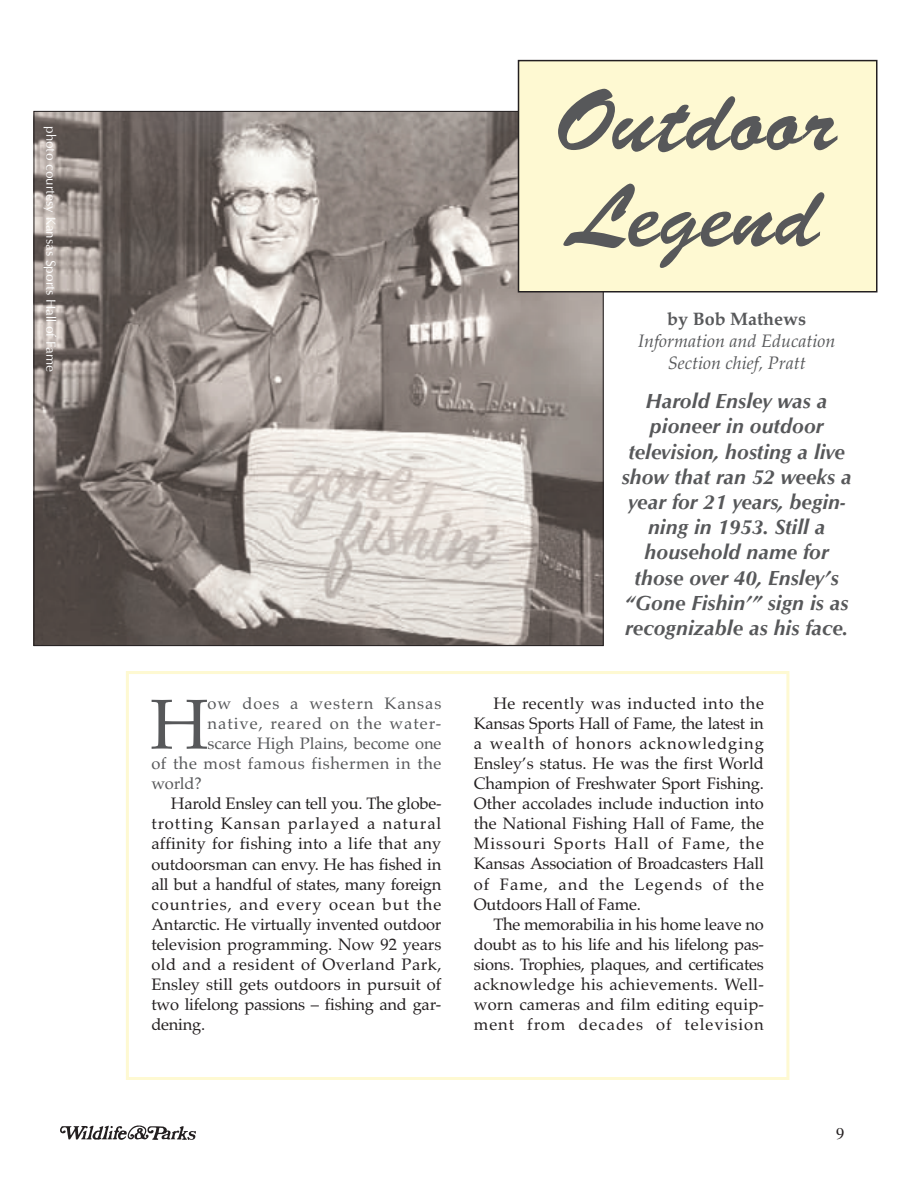
<style>
.page{position:relative;width:918px;height:1188px;background:#fff}
.page>*{position:absolute;margin:0;border:0;box-sizing:border-box;transform-origin:0 0}
.t1{font:90px/96px "Brush Script DTC";color:#57585a}
.t2{font:70.65px "Palatino";color:#57585a}
.t3{font:21px/25.2px "Optimum Bold Italic DTC";color:#57585a;text-align:center}
.t4{font:italic 18px/21.9px "Palatino";color:#57585a;text-align:center}
.t5{font:700 18px "Palatino";color:#57585a}
.t6{font:16.5px/20.1px "Palatino";color:#231f20;text-align:justify}
.t7{font:16.5px "Palatino";letter-spacing:.06em;color:#57585a}
.t8{font:16.5px "Palatino";letter-spacing:.035em;color:#57585a}
.t9{font:16.5px "Palatino";letter-spacing:-.005em;color:#57585a}
.t10{font:16.5px "Times";color:#231f20}
.t11{font:13.5px "Optimum Roman DTC";color:#fff}
</style>
<div class="page">
<svg style="left:60px;top:1125px;width:136px;height:15px"></svg>
<div style="left:126px;top:671px;width:663px;height:409px;border:3px solid #fef9d2"></div>
<img style="left:36px;top:113px;width:566px;height:531px">
<div style="left:519px;top:61px;width:358px;height:231px;background:#fef9d2"></div>
<div style="left:518px;top:60px;width:360px;height:232px;border:2px solid #231f20"></div>
<p class="t11" style="left:56px;top:126px;width:248px;rotate:90deg">photo courtesy Kansas Sports Hall of Fame</p>
<h2 class="t2" style="left:150px;top:697px;width:60px">H</h2>
<p class="t7" style="left:208px;top:697px;width:235px">ow does a western Kansas</p>
<p class="t7" style="left:208px;top:717px;width:235px">native, reared on the water-</p>
<p class="t9" style="left:208px;top:737px;width:235px">scarce High Plains, become one</p>
<p class="t8" style="left:151px;top:757px;width:292px">of the most famous fishermen in the</p>
<p class="t8" style="left:151px;top:777px;width:52px">world?</p>
<p class="t6" style="left:151px;top:795px;width:292px;text-indent:20px">Harold Ensley can tell you. The globe&shy;trotting Kansan parlayed a natural affinity for fishing into a life that any outdoorsman can envy. He has fished in all but a handful of states, many foreign countries, and every ocean but the Antarctic. He virtually invented outdoor television programming. Now 92 years old and a resident of Overland Park, Ensley still gets outdoors in pursuit of two lifelong passions – fishing and gar&shy;dening.</p>
<h1 class="t1" style="left:558px;top:71px;width:281px">Outdoor<br>Legend</h1>
<p class="t5" style="left:667px;top:312px;width:140px">by Bob Mathews</p>
<p class="t4" style="left:638px;top:332px;width:199px">Information and Education<br>Section chief, Pratt</p>
<p class="t3" style="left:622px;top:390px;width:231px">Harold Ensley was a pioneer in outdoor television, hosting a live show that ran 52 weeks a year for 21 years, begin&shy;ning in 1953. Still a household name for those over 40, Ensley’s “Gone Fishin’” sign is as recognizable as his face.</p>
<p class="t6" style="left:474px;top:695px;width:292px;text-indent:20px">He recently was inducted into the Kansas Sports Hall of Fame, the latest in a wealth of honors acknowledging Ensley’s status. He was the first World Champion of Freshwater Sport Fishing.<br>Other accolades include induction into the National Fishing Hall of Fame, the Missouri Sports Hall of Fame, the Kansas Association of Broadcasters Hall of Fame, and the Legends of the Outdoors Hall of Fame.</p>
<p class="t6" style="left:474px;top:916px;width:292px;text-indent:20px">The memorabilia in his home leave no doubt as to his life and his lifelong pas&shy;sions. Trophies, plaques, and certificates acknowledge his achievements. Well&shy;worn cameras and film editing equip&shy;ment from decades of television</p>
<p class="t10" style="left:836px;top:1127px;width:10px">9</p>
</div>
